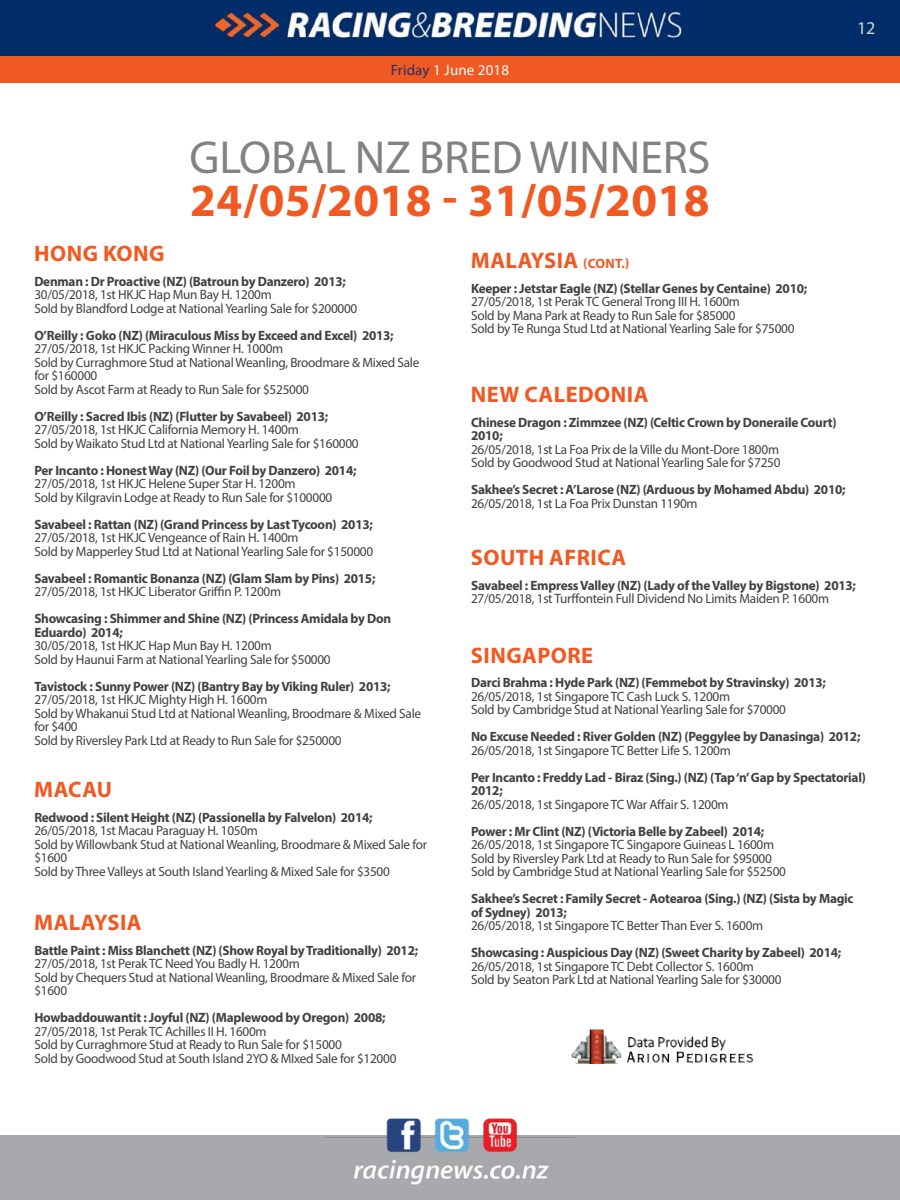
<style>
.page{position:relative;width:900px;height:1200px;background:#fff}
.page>*{position:absolute;margin:0;border:0;box-sizing:border-box;transform-origin:0 0}
.t1{font:700 46.5px "Myriad Pro";letter-spacing:.01em;color:#f15922}
.t2{font:46.5px "Myriad Pro";letter-spacing:-.005em;color:#808285}
.t3{font:700 22.5px "Myriad Pro";letter-spacing:.02em;color:#f15922}
.t4{font:18px "Myriad Pro";color:#d1d4d4}
.t5{font:15px "Myriad Pro";letter-spacing:.01em;color:#fff}
.t6{font:13.5px/13.5px "Myriad Pro";letter-spacing:-.02em;color:#414042}
.t7{font:700 13.5px/13.5px "Myriad Pro";letter-spacing:-.02em;color:#414042}
.t8{font:700 13.5px "Myriad Pro";color:#f15922}
.s1{color:#203267}
.s2{font-size:13.5px}
</style>
<div class="page">
<div style="left:0;top:1136px;width:900px;height:64px;background:#a7a9ac"></div>
<img style="left:325px;top:1118px;width:250px;height:67px">
<div style="left:0;top:56px;width:900px;height:27px;background:#f15922"></div>
<img style="left:0;top:0;width:900px;height:56px">
<img style="left:571px;top:1029px;width:183px;height:34px">
<h2 class="t3" style="left:34px;top:239px;width:132px">HONG KONG</h2>
<p class="t5" style="left:391px;top:61px;width:120px"><span class="s1">Friday</span> 1 June 2018</p>
<h1 class="t2" style="left:190px;top:129px;width:27px">Global</h1>
<h1 class="t2" style="left:355px;top:129px;width:115px">NZ Bred</h1>
<h1 class="t2" style="left:529px;top:129px;width:77px">Winners</h1>
<h1 class="t1" style="left:190px;top:170px;width:521px">24/05/2018 - 31/05/2018</h1>
<h2 class="t3" style="left:471px;top:245px;width:127px">MALAYSIA <span class="s2">(cont</span></h2>
<p class="t8" style="left:622px;top:254px;width:9px">.)</p>
<h3 class="t4" style="left:857px;top:17px;width:20px">12</h3>
<p class="t7" style="left:34px;top:274px;width:313px">Denman : Dr Proactive (NZ) (Batroun by Danzero) 2013;</p>
<p class="t6" style="left:34px;top:288px;width:325px">30/05/2018, 1st HKJC Hap Mun Bay H. 1200m<br>Sold by Blandford Lodge at National Yearling Sale for $200000</p>
<p class="t7" style="left:34px;top:328px;width:361px">O’Reilly : Goko (NZ) (Miraculous Miss by Exceed and Excel) 2013;</p>
<p class="t6" style="left:34px;top:342px;width:387px">27/05/2018, 1st HKJC Packing Winner H. 1000m<br>Sold by Curraghmore Stud at National Weanling, Broodmare &amp; Mixed Sale for $160000<br>Sold by Ascot Farm at Ready to Run Sale for $525000</p>
<p class="t7" style="left:34px;top:409px;width:295px">O’Reilly : Sacred Ibis (NZ) (Flutter by Savabeel) 2013;</p>
<p class="t6" style="left:34px;top:423px;width:326px">27/05/2018, 1st HKJC California Memory H. 1400m<br>Sold by Waikato Stud Ltd at National Yearling Sale for $160000</p>
<p class="t7" style="left:34px;top:463px;width:324px">Per Incanto : Honest Way (NZ) (Our Foil by Danzero) 2014;</p>
<p class="t6" style="left:34px;top:477px;width:299px">27/05/2018, 1st HKJC Helene Super Star H. 1200m<br>Sold by Kilgravin Lodge at Ready to Run Sale for $100000</p>
<p class="t7" style="left:34px;top:517px;width:340px">Savabeel : Rattan (NZ) (Grand Princess by Last Tycoon) 2013;</p>
<p class="t6" style="left:34px;top:531px;width:340px">27/05/2018, 1st HKJC Vengeance of Rain H. 1400m<br>Sold by Mapperley Stud Ltd at National Yearling Sale for $150000</p>
<p class="t7" style="left:34px;top:571px;width:343px">Savabeel : Romantic Bonanza (NZ) (Glam Slam by Pins) 2015;</p>
<p class="t6" style="left:34px;top:585px;width:248px">27/05/2018, 1st HKJC Liberator Griffin P. 1200m</p>
<p class="t7" style="left:34px;top:611px;width:358px">Showcasing : Shimmer and Shine (NZ) (Princess Amidala by Don<br>Eduardo) 2014;</p>
<p class="t6" style="left:34px;top:639px;width:298px">30/05/2018, 1st HKJC Hap Mun Bay H. 1200m<br>Sold by Haunui Farm at National Yearling Sale for $50000</p>
<p class="t7" style="left:34px;top:679px;width:358px">Tavistock : Sunny Power (NZ) (Bantry Bay by Viking Ruler) 2013;</p>
<p class="t6" style="left:34px;top:693px;width:388px">27/05/2018, 1st HKJC Mighty High H. 1600m<br>Sold by Whakanui Stud Ltd at National Weanling, Broodmare &amp; Mixed Sale for $400<br>Sold by Riversley Park Ltd at Ready to Run Sale for $250000</p>
<h2 class="t3" style="left:34px;top:775px;width:79px">MACAU</h2>
<p class="t7" style="left:34px;top:810px;width:340px">Redwood : Silent Height (NZ) (Passionella by Falvelon) 2014;</p>
<p class="t6" style="left:34px;top:824px;width:394px">26/05/2018, 1st Macau Paraguay H. 1050m<br>Sold by Willowbank Stud at National Weanling, Broodmare &amp; Mixed Sale for $1600<br>Sold by Three Valleys at South Island Yearling &amp; Mixed Sale for $3500</p>
<h2 class="t3" style="left:34px;top:907px;width:109px">MALAYSIA</h2>
<p class="t7" style="left:34px;top:943px;width:385px">Battle Paint : Miss Blanchett (NZ) (Show Royal by Traditionally) 2012;</p>
<p class="t6" style="left:34px;top:957px;width:383px">27/05/2018, 1st Perak TC Need You Badly H. 1200m<br>Sold by Chequers Stud at National Weanling, Broodmare &amp; Mixed Sale for $1600</p>
<p class="t7" style="left:34px;top:1010px;width:353px">Howbaddouwantit : Joyful (NZ) (Maplewood by Oregon) 2008;</p>
<p class="t6" style="left:34px;top:1024px;width:364px">27/05/2018, 1st Perak TC Achilles II H. 1600m<br>Sold by Curraghmore Stud at Ready to Run Sale for $15000<br>Sold by Goodwood Stud at South Island 2YO &amp; MIxed Sale for $12000</p>
<p class="t7" style="left:471px;top:281px;width:338px">Keeper : Jetstar Eagle (NZ) (Stellar Genes by Centaine) 2010;</p>
<p class="t6" style="left:471px;top:295px;width:325px">27/05/2018, 1st Perak TC General Trong III H. 1600m<br>Sold by Mana Park at Ready to Run Sale for $85000<br>Sold by Te Runga Stud Ltd at National Yearling Sale for $75000</p>
<h2 class="t3" style="left:471px;top:380px;width:179px">NEW CALEDONIA</h2>
<p class="t7" style="left:471px;top:415px;width:367px">Chinese Dragon : Zimmzee (NZ) (Celtic Crown by Doneraile Court)<br>2010;</p>
<p class="t6" style="left:471px;top:442px;width:311px">26/05/2018, 1st La Foa Prix de la Ville du Mont-Dore 1800m<br>Sold by Goodwood Stud at National Yearling Sale for $7250</p>
<p class="t7" style="left:471px;top:483px;width:376px">Sakhee’s Secret : A’Larose (NZ) (Arduous by Mohamed Abdu) 2010;</p>
<p class="t6" style="left:471px;top:496px;width:228px">26/05/2018, 1st La Foa Prix Dunstan 1190m</p>
<h2 class="t3" style="left:471px;top:543px;width:157px">SOUTH AFRICA</h2>
<p class="t7" style="left:471px;top:578px;width:386px">Savabeel : Empress Valley (NZ) (Lady of the Valley by Bigstone) 2013;</p>
<p class="t6" style="left:471px;top:592px;width:360px">27/05/2018, 1st Turffontein Full Dividend No Limits Maiden P. 1600m</p>
<h2 class="t3" style="left:471px;top:640px;width:124px">SINGAPORE</h2>
<p class="t7" style="left:471px;top:676px;width:356px">Darci Brahma : Hyde Park (NZ) (Femmebot by Stravinsky) 2013;</p>
<p class="t6" style="left:471px;top:689px;width:316px">26/05/2018, 1st Singapore TC Cash Luck S. 1200m<br>Sold by Cambridge Stud at National Yearling Sale for $70000</p>
<p class="t7" style="left:471px;top:730px;width:391px">No Excuse Needed : River Golden (NZ) (Peggylee by Danasinga) 2012;</p>
<p class="t6" style="left:471px;top:743px;width:261px">26/05/2018, 1st Singapore TC Better Life S. 1200m</p>
<p class="t7" style="left:471px;top:770px;width:396px">Per Incanto : Freddy Lad - Biraz (Sing.) (NZ) (Tap ‘n’ Gap by Spectatorial)<br>2012;</p>
<p class="t6" style="left:471px;top:797px;width:259px">26/05/2018, 1st Singapore TC War Affair S. 1200m</p>
<p class="t7" style="left:471px;top:824px;width:295px">Power : Mr Clint (NZ) (Victoria Belle by Zabeel) 2014;</p>
<p class="t6" style="left:471px;top:838px;width:316px">26/05/2018, 1st Singapore TC Singapore Guineas L 1600m<br>Sold by Riversley Park Ltd at Ready to Run Sale for $95000<br>Sold by Cambridge Stud at National Yearling Sale for $52500</p>
<p class="t7" style="left:471px;top:892px;width:384px">Sakhee’s Secret : Family Secret - Aotearoa (Sing.) (NZ) (Sista by Magic of Sydney) 2013;</p>
<p class="t6" style="left:471px;top:919px;width:294px">26/05/2018, 1st Singapore TC Better Than Ever S. 1600m</p>
<p class="t7" style="left:471px;top:946px;width:372px">Showcasing : Auspicious Day (NZ) (Sweet Charity by Zabeel) 2014;</p>
<p class="t6" style="left:471px;top:959px;width:312px">26/05/2018, 1st Singapore TC Debt Collector S. 1600m<br>Sold by Seaton Park Ltd at National Yearling Sale for $30000</p>
</div>
